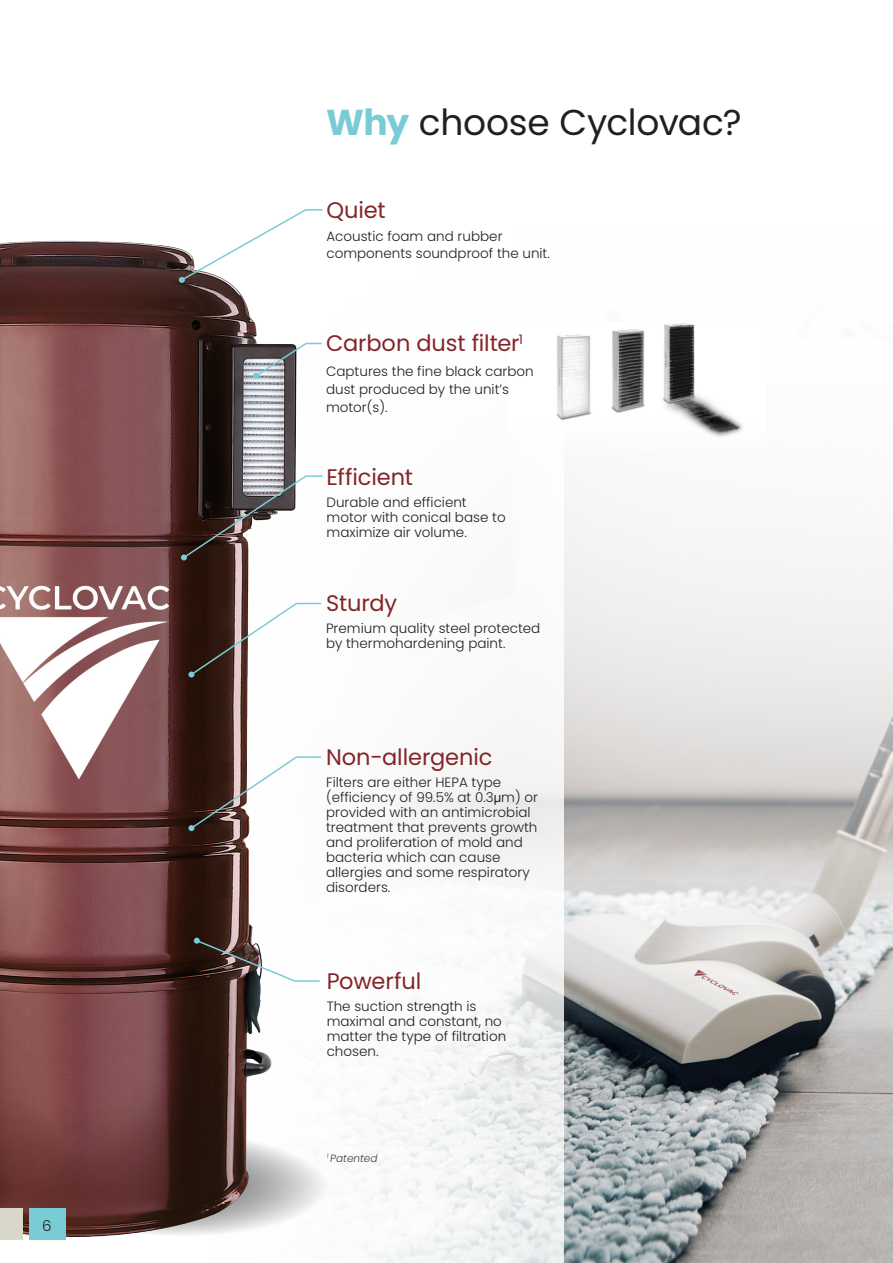
<style>
.page{position:relative;width:893px;height:1263px;background:#fff}
.page>*{position:absolute;margin:0;border:0;box-sizing:border-box;transform-origin:0 0}
.Page_Title{font:36px "Poppins";letter-spacing:-.01em;color:#231f20}
.SousTitre_Fr-En{font:22.5px "Poppins";letter-spacing:-.005em;color:#822528}
.t1{font:300 15px "Poppins";color:#231f20}
.texte_left{font:300 13.5px/15px "Poppins";color:#231f20}
.SousTitre_Fr-En-2{font:300 13.5px/18px "Poppins";color:#231f20}
.texte_left-2{font:italic 300 10.5px "Poppins";color:#3e3e3f}
.s1{font-weight:700;color:#79ccd5}
.s2{font-family:"Helvetica Neue LT Std";font-weight:400}
</style>
<div class="page">
<img style="left:564px;top:509px;width:329px;height:754px">
<img style="left:556px;top:323px;width:187px;height:114px">
<hr style="left:892px;top:319px;width:1px;height:54px;background:#231f20">
<img style="left:0;top:240px;width:326px;height:996px">
<svg style="left:181px;top:475px;width:143px;height:85px"></svg>
<svg style="left:179px;top:209px;width:145px;height:74px"></svg>
<svg style="left:253px;top:342px;width:70px;height:37px"></svg>
<svg style="left:188px;top:602px;width:135px;height:75px"></svg>
<svg style="left:188px;top:756px;width:135px;height:75px"></svg>
<svg style="left:194px;top:938px;width:127px;height:44px"></svg>
<div style="left:30px;top:1208px;width:36px;height:32px;background:#79ccd5"></div>
<div style="left:0;top:1208px;width:23px;height:32px;background:#d9d7ca"></div>
<p class="t1" style="left:42px;top:1217px;width:11px">6</p>
<p class="Page_Title" style="left:326px;top:102px;width:417px"><span class="s1">Why</span> choose Cyclovac?</p>
<p class="SousTitre_Fr-En" style="left:326px;top:197px;width:61px">Quiet</p>
<p class="texte_left" style="left:326px;top:228px;width:225px;line-height:16.5px">Acoustic foam and rubber components soundproof the unit.</p>
<p class="SousTitre_Fr-En" style="left:326px;top:330px;width:199px">Carbon dust filter<sup>1</sup></p>
<p class="SousTitre_Fr-En-2" style="left:326px;top:362px;width:209px">Captures the fine black carbon dust produced by the unit’s motor(s).</p>
<p class="SousTitre_Fr-En" style="left:327px;top:464px;width:88px">Efficient</p>
<p class="texte_left" style="left:327px;top:494px;width:181px">Durable and efficient motor with conical base to maximize air volume.</p>
<p class="SousTitre_Fr-En" style="left:326px;top:590px;width:73px">Sturdy</p>
<p class="texte_left" style="left:326px;top:620px;width:216px">Premium quality steel protected by thermohardening paint.</p>
<p class="SousTitre_Fr-En" style="left:326px;top:744px;width:168px">Non-allergenic</p>
<p class="texte_left" style="left:326px;top:775px;width:214px">Filters are either HEPA type (efficiency of 99.5% at 0.3<span class="s2">μ</span>m) or provided with an antimicrobial treatment that prevents growth and proliferation of mold and bacteria which can cause allergies and some respiratory disorders.</p>
<p class="SousTitre_Fr-En" style="left:327px;top:968px;width:96px">Powerful</p>
<p class="texte_left" style="left:327px;top:999px;width:181px">The suction strength is maximal and constant, no matter the type of filtration chosen.</p>
<p class="texte_left-2" style="left:327px;top:1152px;width:52px"><sup>1</sup> Patented</p>
</div>
